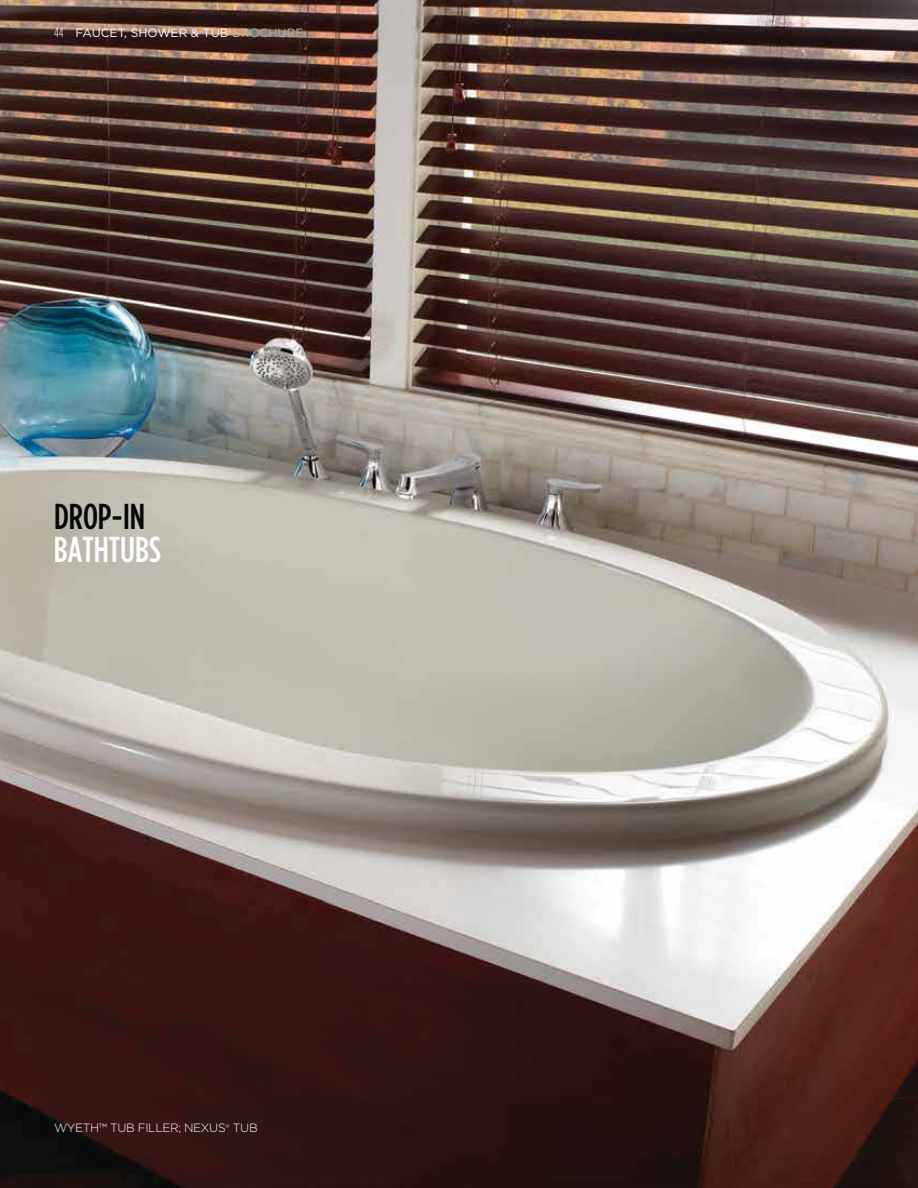
<style>
.page{position:relative;width:918px;height:1188px;background:#fff}
.page>*{position:absolute;margin:0;border:0;box-sizing:border-box;transform-origin:0 0}
.t1{font:500 36px "Gotham Condensed";color:#fff}
.t2{font:500 36px "Gotham Condensed";color:#040809}
.t3{font:12px "Gotham";color:#fff}
.t4{font:300 12px "Gotham";letter-spacing:-.03em;color:#fff}
.t5{font:300 5.4px "Gotham";color:#fff}
.s1{font-family:"Gotham Condensed";font-weight:300;font-size:13.5px}
.s2{color:#b7aea5}
</style>
<div class="page">
<img style="left:0;top:0;width:918px;height:1188px">
<p class="t3" style="left:54px;top:29px;width:251px"><span class="s1">44</span> FAUCET, SHOWER &amp; TUB <span class="s2">BROCHURE</span></p>
<h1 class="t2" style="left:54px;top:503px;width:93px">DROP-IN</h1>
<h1 class="t1" style="left:54px;top:536px;width:108px">BATHTUBS</h1>
<p class="t4" style="left:54px;top:1124px;width:173px">WYETH™ TUB FILLER; NEXUS</p>
<p class="t5" style="left:225px;top:1124px;width:6px">®</p>
<p class="t4" style="left:233px;top:1124px;width:26px">TUB</p>
</div>
